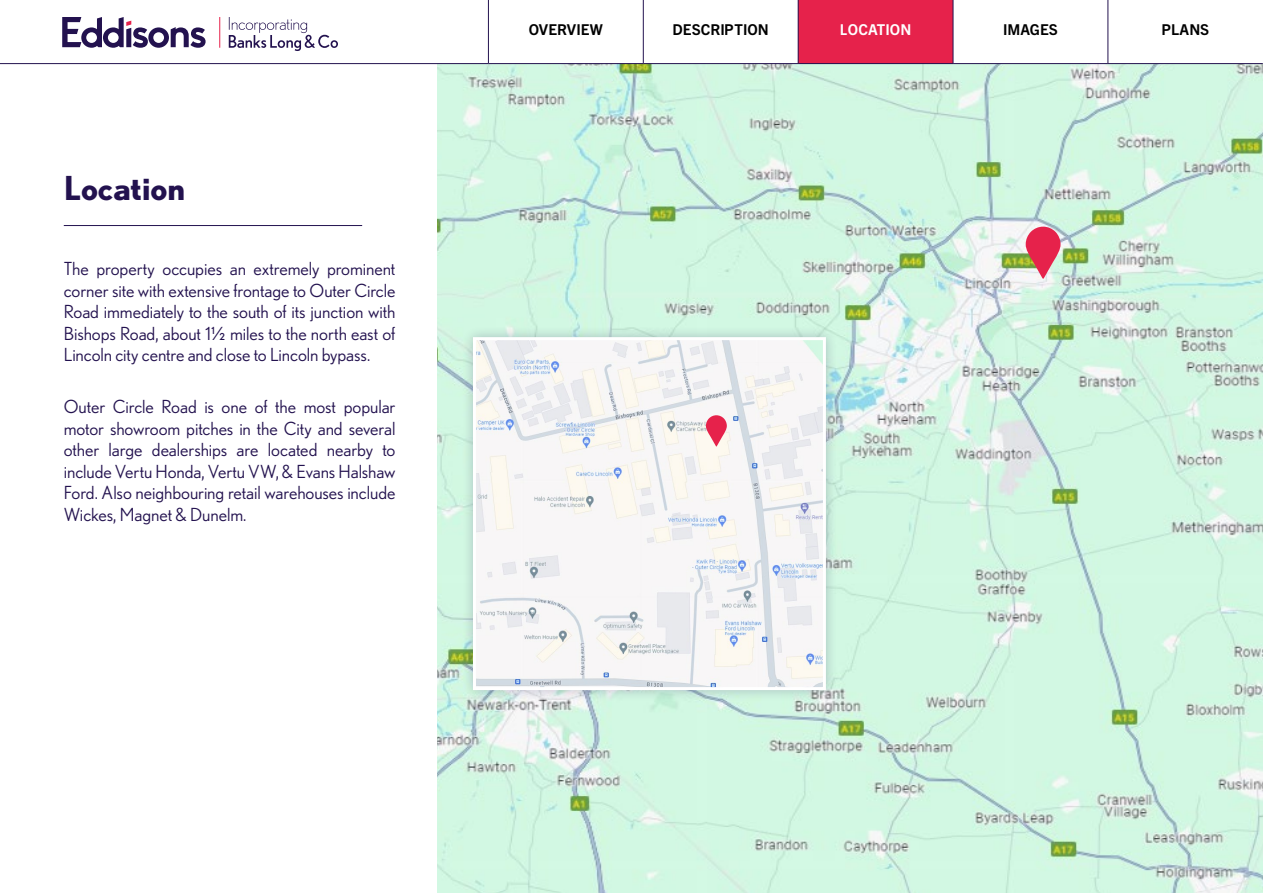
<style>
.page{position:relative;width:1263px;height:893px;background:#fff}
.page>*{position:absolute;margin:0;border:0;box-sizing:border-box;transform-origin:0 0}
.t1{font:700 33px "Nobel";color:#23124f}
.t2{font:18px/21.6px "Nobel";letter-spacing:-.005em;color:#23124f;text-align:justify}
.t3{font:700 15px "Trade Gothic Next LT Pro";color:#000}
.t4{font:700 15px "Trade Gothic Next LT Pro";color:#fff}
</style>
<div class="page">
<img style="left:436px;top:64px;width:827px;height:829px">
<div style="left:461px;top:326px;width:377px;height:375px;background:#23124f;opacity:.25"></div>
<img style="left:477px;top:341px;width:345px;height:345px">
<div style="left:473px;top:337px;width:353px;height:353px;border:3px solid #fff"></div>
<hr style="left:64px;top:225px;width:298px;height:1px;background:#23124f">
<svg style="left:1026px;top:227px;width:34px;height:52px"></svg>
<svg style="left:706px;top:415px;width:21px;height:32px"></svg>
<hr style="left:953px;top:0;width:1px;height:63px;background:#23124f">
<hr style="left:0;top:63px;width:488px;height:1px;background:#23124f">
<hr style="left:1108px;top:63px;width:155px;height:1px;background:#23124f">
<hr style="left:488px;top:63px;width:155px;height:1px;background:#23124f">
<div style="left:488px;top:0;width:118px;height:64px;background:#fff"></div>
<div style="left:607px;top:0;width:118px;height:64px;background:#fff"></div>
<svg style="left:725px;top:0;width:119px;height:64px"></svg>
<svg style="left:844px;top:1px;width:118px;height:63px;fill:#e6224b"></svg>
<div style="left:1080px;top:0;width:119px;height:64px;background:#fff"></div>
<svg style="left:62px;top:17px;width:144px;height:31px"></svg>
<hr style="left:219px;top:17px;width:1px;height:31px;background:#e6224b">
<svg style="left:229px;top:17px;width:109px;height:34px"></svg>
<h1 class="t1" style="left:64px;top:168px;width:123px">Location</h1>
<p class="t2" style="left:64px;top:257px;width:333px">The property occupies an extremely prominent corner site with extensive frontage to Outer Circle Road immediately to the south of its junction with Bishops Road, about 1½ miles to the north east of Lincoln city centre and close to Lincoln bypass.</p>
<p class="t2" style="left:64px;top:396px;width:333px">Outer Circle Road is one of the most popular motor showroom pitches in the City and several other large dealerships are located nearby to include Vertu Honda, Vertu VW, &amp; Evans Halshaw Ford. Also neighbouring retail warehouses include Wickes, Magnet &amp; Dunelm.</p>
<p class="t3" style="left:529px;top:19px;width:76px">OVERVIEW</p>
<p class="t3" style="left:673px;top:19px;width:98px">DESCRI PTION</p>
<p class="t4" style="left:840px;top:19px;width:61px">LOCATION</p>
<p class="t3" style="left:1003px;top:19px;width:56px">IMAGES</p>
<p class="t3" style="left:1162px;top:19px;width:49px">PLANS</p>
</div>
